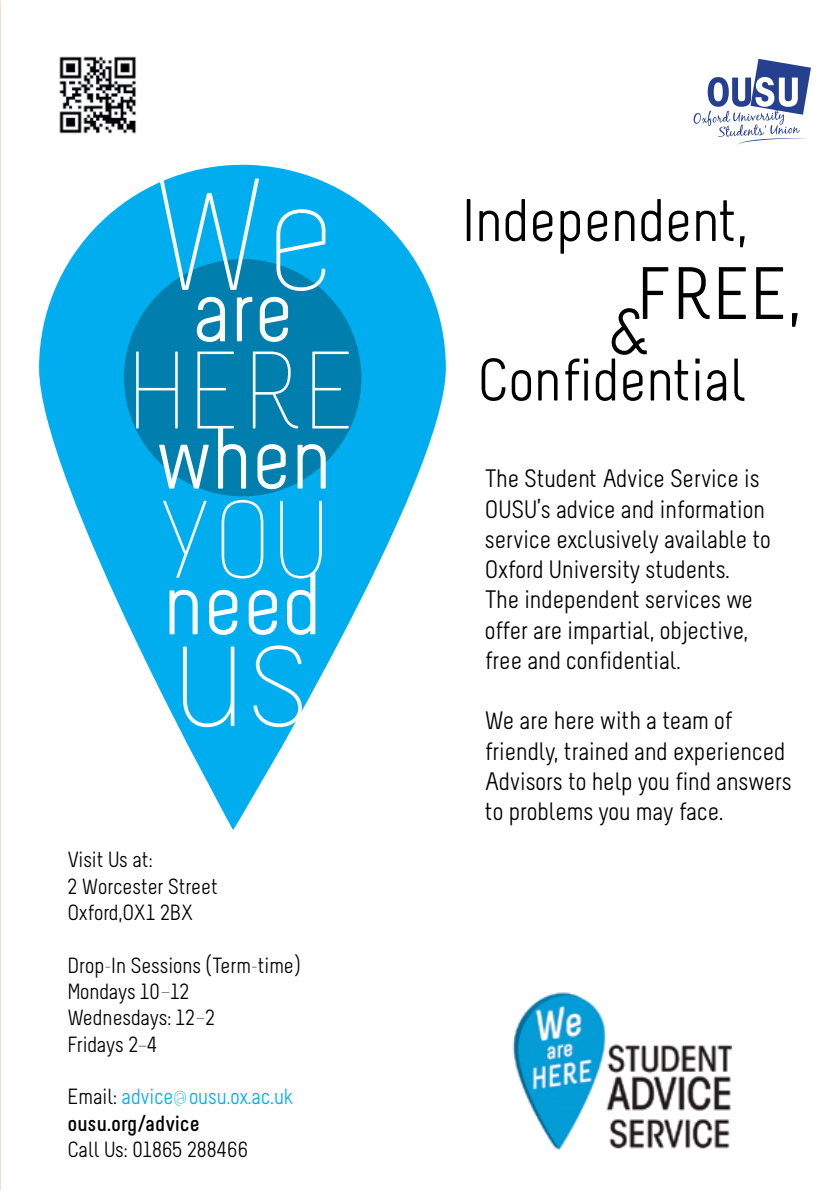
<style>
.page{position:relative;width:840px;height:1191px;background:#fff}
.page>*{position:absolute;margin:0;border:0;box-sizing:border-box;transform-origin:0 0}
.t1{font:74px "Melbourne";color:#000}
.t2{font:71.8px "Melbourne";color:#000}
.t3{font:60px "Melbourne";color:#000}
.t4{font:25.2px/30.2px "Melbourne";color:#000}
.t5{font:22px/26.4px "Melbourne";color:#000}
.t6{font:22px/26.4px "Melbourne";color:#00aeef}
.s1{font-weight:300}
.s2{color:#000}
.s3{font-weight:700;color:#000}
</style>
<div class="page">
<img style="left:512px;top:992px;width:221px;height:158px">
<svg style="left:693px;top:59px;width:117px;height:86px"></svg>
<svg style="left:39px;top:165px;width:406px;height:665px;fill:#00aeef"></svg>
<div style="left:124px;top:259px;width:237px;height:237px;background:#007fae;border-radius:50%"></div>
<svg style="left:183px;top:645px;width:119px;height:82px;background:#27baf1"></svg>
<svg style="left:163px;top:500px;width:159px;height:135px;background:#2cbcf1"></svg>
<svg style="left:136px;top:351px;width:212px;height:138px"></svg>
<svg style="left:197px;top:297px;width:91px;height:45px"></svg>
<svg style="left:159px;top:179px;width:166px;height:112px"></svg>
<img style="left:59px;top:56px;width:77px;height:78px">
<p class="t5" style="left:67px;top:847px;width:152px">Visit Us at:<br>2 Worcester Street<br>Oxford,OX1 2BX</p>
<p class="t5" style="left:67px;top:952px;width:235px">Drop<span class="s1">-</span>In Sessions (Term<span class="s1">-</span>time)<br>Mondays 10<span class="s1">−</span>12<br>Wednesdays: 12<span class="s1">−</span>2<br>Fridays 2<span class="s1">–</span>4</p>
<p class="t6" style="left:67px;top:1084px;width:227px"><span class="s2">Email:</span> advice<span class="s1">@</span>ousu.ox.ac.uk <span class="s3">ousu.org/advice</span></p>
<p class="t5" style="left:67px;top:1136px;width:182px">Call Us: 01865 288466</p>
<h3 class="t3" style="left:461px;top:189px;width:287px">Independent,</h3>
<h1 class="t1" style="left:636px;top:255px;width:166px">FREE,</h1>
<h2 class="t2" style="left:608px;top:292px;width:44px">&amp;</h2>
<h3 class="t3" style="left:477px;top:348px;width:269px">Confidential</h3>
<p class="t4" style="left:484px;top:464px;width:287px">The Student Advice Service is<br>OUSU’s advice and information service exclusively available to<br>Oxford University students.<br>The independent services we offer are impartial, objective, free and confidential.</p>
<p class="t4" style="left:484px;top:706px;width:308px">We are here with a team of friendly, trained and experienced<br>Advisors to help you find answers to problems you may face.</p>
</div>
